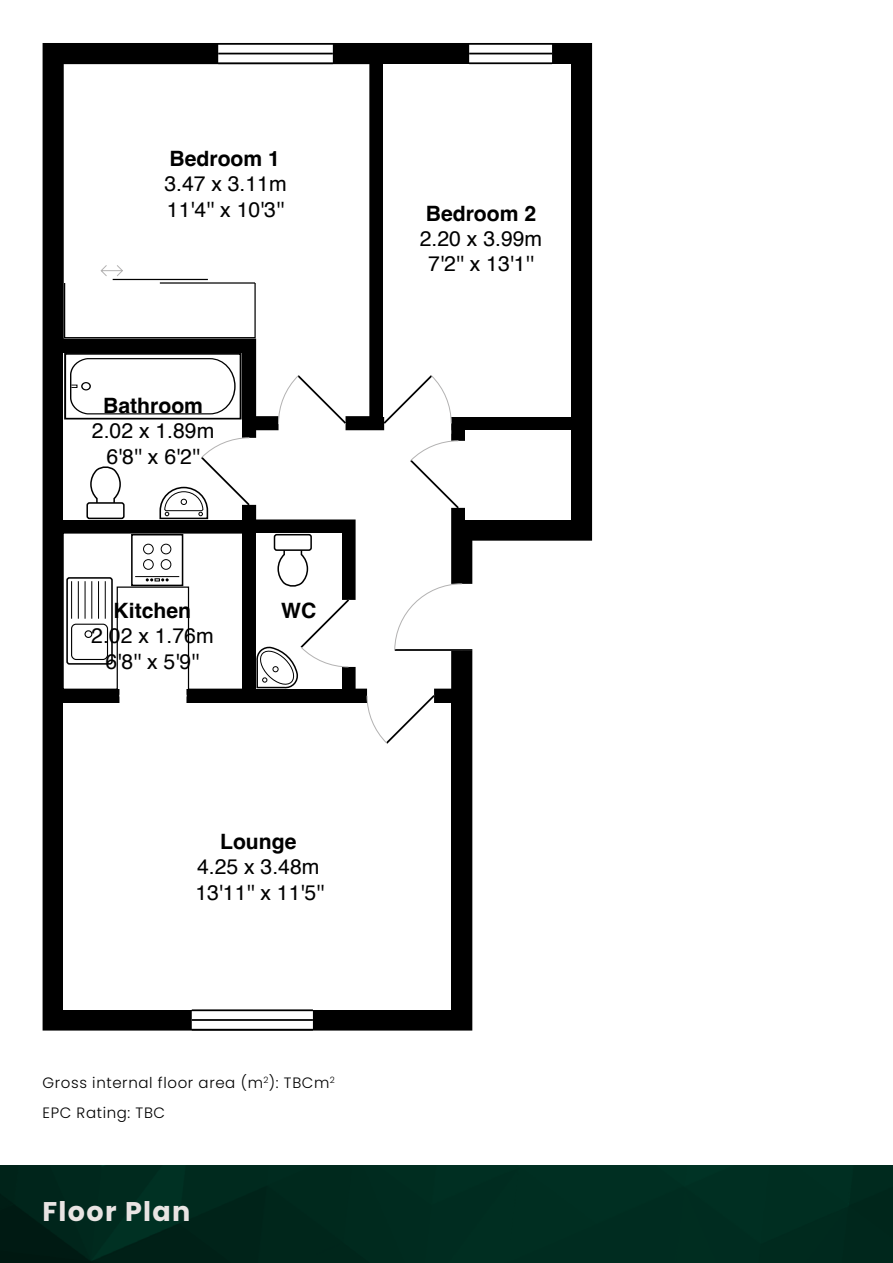
<style>
.page{position:relative;width:893px;height:1263px;background:#fff}
.page>*{position:absolute;margin:0;border:0;box-sizing:border-box;transform-origin:0 0}
.t1{font:700 27px "Poppins";letter-spacing:.05em;color:#e9e4e3}
.t2{font:21.15px/25.3px "Helvetica";color:#000;text-align:center}
.t3{font:700 21.15px "Helvetica";color:#000}
.t4{font:300 15px/30px "Poppins";letter-spacing:.04em;color:#000}
</style>
<div class="page">
<img style="left:0;top:1165px;width:893px;height:98px">
<svg style="left:43px;top:43px;width:549px;height:987px;fill:#000"></svg>
<svg style="left:64px;top:64px;width:305px;height:352px"></svg>
<div style="left:383px;top:64px;width:188px;height:352px;background:#fff"></div>
<div style="left:64px;top:353px;width:178px;height:166px;background:#fff"></div>
<div style="left:64px;top:703px;width:387px;height:306px;background:#fff"></div>
<svg style="left:256px;top:430px;width:195px;height:259px"></svg>
<div style="left:465px;top:430px;width:106px;height:89px;background:#fff"></div>
<hr style="left:113px;top:279px;width:95px;height:1px;background:#000">
<div style="left:64px;top:282px;width:192px;height:56px;border:1px solid #000"></div>
<svg style="left:100px;top:264px;width:24px;height:13px"></svg>
<div style="left:279px;top:422px;width:67px;height:12px;background:#fff"></div>
<svg style="left:278px;top:373px;width:70px;height:53px"></svg>
<div style="left:384px;top:422px;width:67px;height:12px;background:#fff"></div>
<svg style="left:382px;top:373px;width:70px;height:53px"></svg>
<div style="left:457px;top:441px;width:12px;height:67px;background:#fff"></div>
<svg style="left:408px;top:440px;width:53px;height:70px"></svg>
<div style="left:64px;top:353px;width:178px;height:67px;border:2px solid #000"></div>
<svg style="left:70px;top:358px;width:166px;height:57px"></svg>
<svg style="left:90px;top:466px;width:31px;height:36px"></svg>
<div style="left:86px;top:502px;width:39px;height:17px;border:2px solid #000;border-radius:2px"></div>
<div style="left:248px;top:438px;width:12px;height:67px;background:#fff"></div>
<svg style="left:159px;top:437px;width:93px;height:83px"></svg>
<div style="left:119px;top:685px;width:67px;height:11px;background:#fff"></div>
<div style="left:119px;top:695px;width:67px;height:11px;background:#fff"></div>
<svg style="left:277px;top:551px;width:32px;height:36px"></svg>
<div style="left:274px;top:534px;width:38px;height:17px;border:2px solid #000;border-radius:2px"></div>
<div style="left:348px;top:600px;width:11px;height:67px;background:#fff"></div>
<svg style="left:256px;top:597px;width:95px;height:92px"></svg>
<div style="left:367px;top:685px;width:67px;height:11px;background:#fff"></div>
<svg style="left:366px;top:693px;width:71px;height:51px"></svg>
<div style="left:192px;top:1009px;width:121px;height:21px;background:#000"></div>
<div style="left:192px;top:1011px;width:121px;height:18px;background:#fff"></div>
<hr style="left:192px;top:1019px;width:121px;height:2px;background:#000">
<div style="left:461px;top:584px;width:15px;height:67px;background:#fff"></div>
<hr style="left:395px;top:649px;width:77px;height:2px;background:#000">
<svg style="left:394px;top:583px;width:69px;height:68px"></svg>
<svg style="left:62px;top:532px;width:182px;height:158px"></svg>
<svg style="left:218px;top:43px;width:115px;height:21px"></svg>
<div style="left:218px;top:45px;width:115px;height:17px;background:#fff"></div>
<hr style="left:218px;top:53px;width:115px;height:1px;background:#000">
<svg style="left:469px;top:43px;width:83px;height:21px"></svg>
<div style="left:469px;top:45px;width:83px;height:17px;background:#fff"></div>
<hr style="left:469px;top:53px;width:83px;height:1px;background:#000">
<p class="t3" style="left:169px;top:146px;width:112px">Bedroom 1</p>
<p class="t2" style="left:164px;top:172px;width:124px;text-align:left">3.47 x 3.11m<br>11'4'' x 10'3''</p>
<p class="t3" style="left:103px;top:393px;width:101px">Bathroom</p>
<p class="t2" style="left:92px;top:419px;width:124px">2.02 x 1.89m<br>6'8'' x 6'2''</p>
<p class="t3" style="left:114px;top:597px;width:79px">Kitchen</p>
<p class="t2" style="left:91px;top:624px;width:124px">2.02 x 1.76m<br>6'8'' x 5'9''</p>
<p class="t3" style="left:281px;top:597px;width:37px">WC</p>
<p class="t3" style="left:220px;top:828px;width:78px">Lounge</p>
<p class="t2" style="left:195px;top:855px;width:130px;text-align:left">4.25 x 3.48m<br>13'11'' x 11'5''</p>
<p class="t4" style="left:43px;top:1068px;width:294px">Gross internal floor area (m<sup>2</sup>): TBCm<sup>2<br></sup>EPC Rating: TBC</p>
<p class="t1" style="left:43px;top:1196px;width:149px">Floor Plan</p>
<p class="t3" style="left:426px;top:200px;width:112px">Bedroom 2</p>
<p class="t2" style="left:420px;top:226px;width:124px">2.20 x 3.99m<br>7'2'' x 13'1''</p>
</div>
